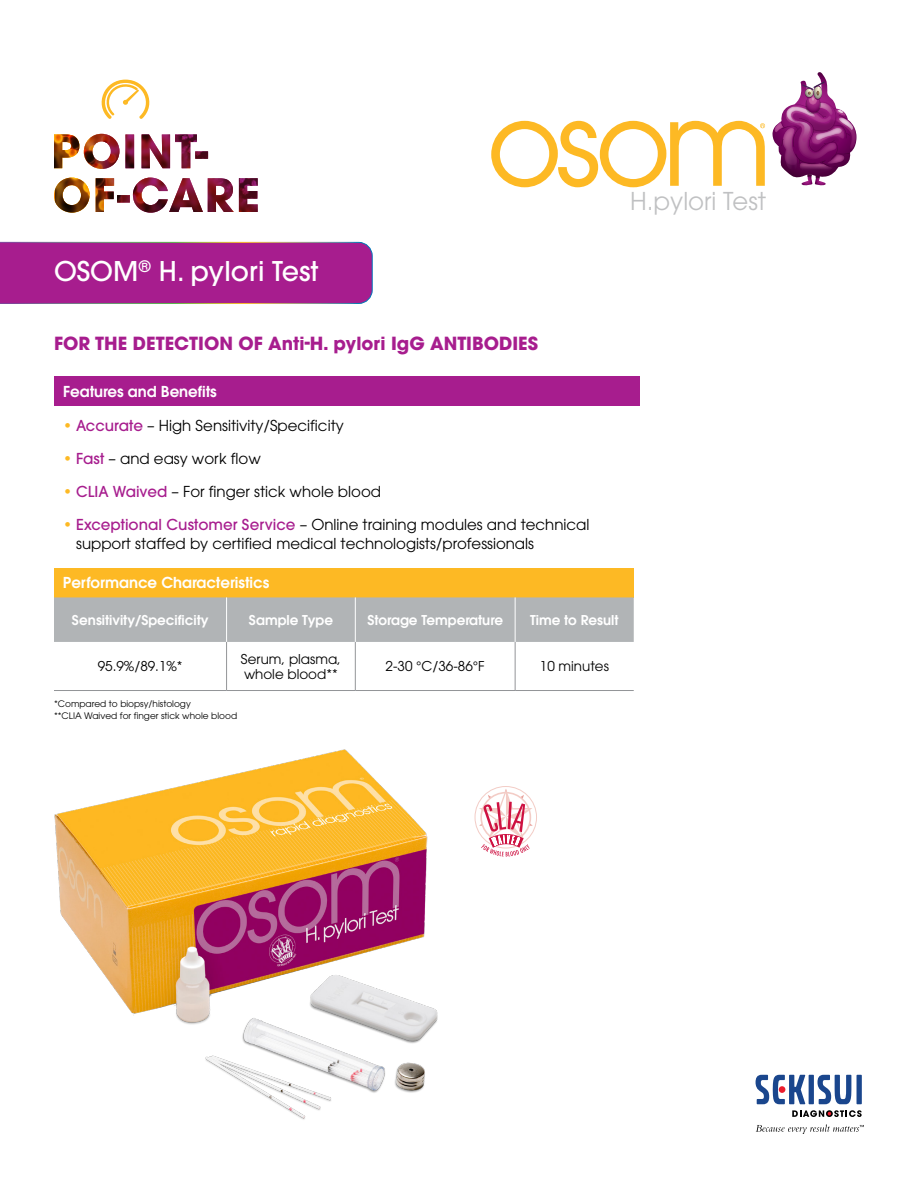
<style>
.page{position:relative;width:918px;height:1188px;background:#fff}
.page>*{position:absolute;margin:0;border:0;box-sizing:border-box;transform-origin:0 0}
.t1{font:500 27px "ITC Avant Garde Std";color:#fff}
.t2{font:24.45px "ITC Avant Garde Std";color:rgb(128 130 133/.5)}
.t3{font:700 18px "ITC Avant Garde Std";color:#a71d8e}
.t4{font:15px/19.5px "ITC Avant Garde Std";color:#000}
.t5{font:600 15px "ITC Avant Garde Std";color:#fff}
.t6{font:600 13.5px "ITC Avant Garde Std";color:#fff}
.t7{font:13.5px/15px "ITC Avant Garde Std";color:#000}
.t8{font:9px/12px "ITC Avant Garde Std";color:#000}
.s1{color:#fdb924}
.s2{font-weight:500;color:#a71d8e}
</style>
<div class="page">
<svg style="left:756px;top:1124px;width:108px;height:10px"></svg>
<div style="left:809px;top:1075px;width:5px;height:29px;background:#1a468d"></div>
<div style="left:857px;top:1075px;width:5px;height:29px;background:#1a468d"></div>
<svg style="left:818px;top:1075px;width:33px;height:29px"></svg>
<svg style="left:756px;top:1075px;width:49px;height:29px"></svg>
<div style="left:779px;top:1086px;width:6px;height:7px;background:#eb1d2d;border-radius:50%"></div>
<svg style="left:792px;top:1110px;width:70px;height:7px"></svg>
<div style="left:0;top:242px;width:373px;height:62px;background:#a71d8e"></div>
<svg style="left:101px;top:79px;width:49px;height:40px"></svg>
<img style="left:54px;top:749px;width:465px;height:371px">
<div style="left:54px;top:377px;width:585px;height:29px;background:#a71d8e"></div>
<img style="left:54px;top:178px;width:204px;height:35px">
<img style="left:54px;top:134px;width:154px;height:35px">
<div style="left:475px;top:786px;width:62px;height:62px;border:1px solid #f3ccc6;border-radius:50%"></div>
<svg style="left:479px;top:789px;width:54px;height:67px"></svg>
<svg style="left:491px;top:121px;width:274px;height:66px"></svg>
<svg style="left:772px;top:72px;width:84px;height:114px"></svg>
<div style="left:54px;top:568px;width:580px;height:29px;background:#fdb924"></div>
<div style="left:54px;top:597px;width:580px;height:45px;background:#b1b4b6"></div>
<hr style="left:226px;top:642px;width:1px;height:48px;background:#939598">
<hr style="left:355px;top:642px;width:1px;height:48px;background:#939598">
<hr style="left:515px;top:642px;width:1px;height:48px;background:#939598">
<hr style="left:54px;top:690px;width:173px;height:1px;background:#939598">
<hr style="left:227px;top:690px;width:128px;height:1px;background:#939598">
<hr style="left:355px;top:690px;width:160px;height:1px;background:#939598">
<hr style="left:515px;top:690px;width:119px;height:1px;background:#939598">
<hr style="left:226px;top:597px;width:1px;height:45px;background:#fff">
<hr style="left:355px;top:597px;width:1px;height:45px;background:#fff">
<hr style="left:515px;top:597px;width:1px;height:45px;background:#fff">
<h1 class="t1" style="left:54px;top:254px;width:266px">OSOM<sup>®</sup> H. pylori Test</h1>
<h2 class="t2" style="left:630px;top:186px;width:137px">H.pylori Test</h2>
<p class="t3" style="left:54px;top:332px;width:486px">FOR THE DETECTION OF Anti-H. pylori IgG ANTIBODIES</p>
<p class="t5" style="left:63px;top:382px;width:155px">Features and Benefits</p>
<p class="t4" style="left:63px;top:415px;width:282px"><span class="s1">•</span> <span class="s2">Accurate</span> – High Sensitivity/Specificity</p>
<p class="t4" style="left:63px;top:448px;width:199px"><span class="s1">•</span> <span class="s2">Fast</span> – and easy work flow</p>
<p class="t4" style="left:63px;top:481px;width:320px"><span class="s1">•</span> <span class="s2">CLIA Waived</span> – For finger stick whole blood</p>
<p class="t4" style="left:76px;top:514px;width:515px;text-indent:-13px"><span class="s1">•</span> <span class="s2">Exceptional Customer Service</span> – Online training modules and technical support staffed by certified medical technologists/professionals</p>
<p class="t5" style="left:63px;top:573px;width:208px">Performance Characteristics</p>
<p class="t6" style="left:72px;top:611px;width:138px">Sensitivity/Specificity</p>
<p class="t6" style="left:249px;top:611px;width:86px">Sample Type</p>
<p class="t6" style="left:367px;top:611px;width:137px">Storage Temperature</p>
<p class="t6" style="left:530px;top:611px;width:90px">Time to Result</p>
<p class="t7" style="left:98px;top:659px;width:86px">95.9%/89.1%*</p>
<p class="t7" style="left:241px;top:651px;width:102px">Serum, plasma, whole blood**</p>
<p class="t7" style="left:386px;top:659px;width:101px">2-30 °C/36-86°F</p>
<p class="t7" style="left:540px;top:659px;width:71px">10 minutes</p>
<p class="t8" style="left:54px;top:698px;width:185px">*Compared to biopsy/histology<br>**CLIA Waived for finger stick whole blood</p>
</div>
